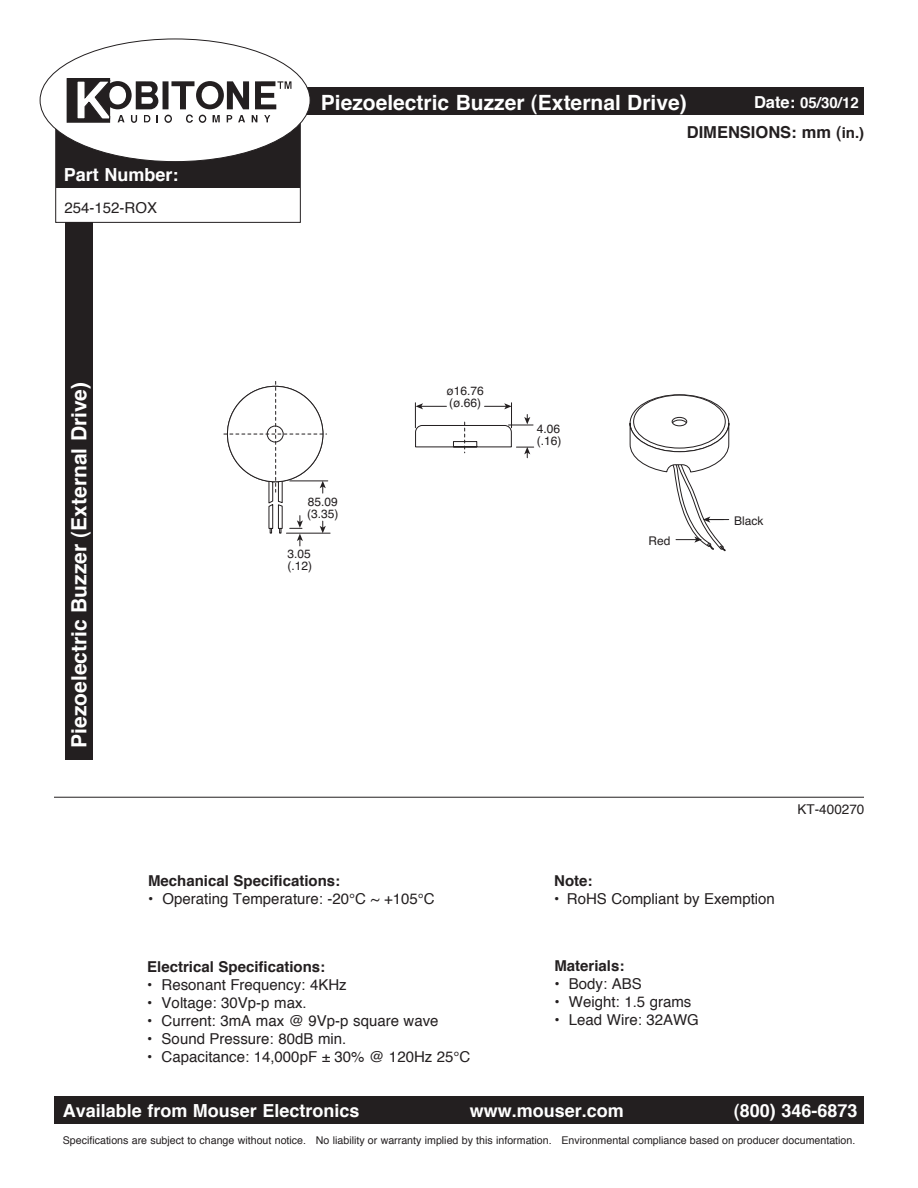
<style>
.page{position:relative;width:918px;height:1188px;background:#fff}
.page>*{position:absolute;margin:0;border:0;box-sizing:border-box;transform-origin:0 0}
.t1{font:700 21px "Helvetica";color:#fff}
.t2{font:700 18px "Helvetica";color:#fff}
.t3{font:700 16.5px "Helvetica";color:#231f20}
.t4{font:15px "Helvetica";color:#231f20}
.t5{font:700 15px "Helvetica";color:#231f20}
.t6{font:700 15px "Helvetica";color:#fff}
.t7{font:13.5px "Helvetica";color:#231f20}
.t8{font:12px/12px "Helvetica";color:#231f20}
.t9{font:10.65px "Helvetica";color:#231f20}
.s1{font-size:16.5px}
.s2{font-size:15px}
.s3{font-weight:700}
</style>
<div class="page">
<div style="left:65px;top:186px;width:28px;height:574px;background:#231f20"></div>
<div style="left:56px;top:77px;width:244px;height:145px;background:#fff"></div>
<div style="left:55px;top:77px;width:246px;height:146px;border:1px solid #231f20"></div>
<div style="left:56px;top:123px;width:244px;height:65px;background:#231f20"></div>
<div style="left:55px;top:88px;width:809px;height:27px;background:#231f20"></div>
<div style="left:54px;top:1096px;width:810px;height:28px;background:#231f20"></div>
<div style="left:40px;top:39px;width:270px;height:123px;background:#fff;border-radius:50%"></div>
<div style="left:163px;top:81px;width:6px;height:28px;background:#231f20"></div>
<svg style="left:227px;top:81px;width:22px;height:28px"></svg>
<svg style="left:255px;top:81px;width:36px;height:28px"></svg>
<div style="left:67px;top:79px;width:43px;height:43px;background:#231f20"></div>
<div style="left:67px;top:78px;width:43px;height:45px;border:1px solid #231f20"></div>
<svg style="left:76px;top:79px;width:35px;height:42px"></svg>
<div style="left:104px;top:81px;width:28px;height:28px;background:#231f20;border-radius:50%"></div>
<div style="left:109px;top:86px;width:17px;height:19px;background:#fff;border-radius:50%"></div>
<div style="left:196px;top:81px;width:28px;height:28px;background:#231f20;border-radius:50%"></div>
<div style="left:202px;top:86px;width:16px;height:19px;background:#fff;border-radius:50%"></div>
<svg style="left:136px;top:81px;width:22px;height:28px"></svg>
<svg style="left:118px;top:115px;width:7px;height:7px"></svg>
<svg style="left:238px;top:115px;width:7px;height:7px"></svg>
<svg style="left:131px;top:115px;width:6px;height:8px"></svg>
<svg style="left:213px;top:115px;width:7px;height:7px"></svg>
<svg style="left:252px;top:115px;width:5px;height:7px"></svg>
<svg style="left:264px;top:115px;width:6px;height:7px"></svg>
<svg style="left:144px;top:115px;width:6px;height:7px"></svg>
<svg style="left:199px;top:115px;width:7px;height:8px"></svg>
<svg style="left:200px;top:116px;width:5px;height:5px"></svg>
<svg style="left:227px;top:115px;width:5px;height:7px"></svg>
<svg style="left:166px;top:81px;width:28px;height:42px"></svg>
<hr style="left:54px;top:797px;width:810px;height:1px;background:#231f20">
<svg style="left:299px;top:425px;width:236px;height:122px"></svg>
<svg style="left:464px;top:422px;width:1px;height:31px"></svg>
<hr style="left:290px;top:481px;width:38px;height:1px;background:#231f20">
<hr style="left:286px;top:533px;width:44px;height:1px;background:#231f20">
<svg style="left:516px;top:447px;width:18px;height:11px"></svg>
<svg style="left:485px;top:403px;width:48px;height:25px"></svg>
<svg style="left:415px;top:403px;width:31px;height:25px"></svg>
<svg style="left:224px;top:381px;width:103px;height:165px"></svg>
<svg style="left:629px;top:394px;width:101px;height:157px"></svg>
<h1 class="t1" style="left:321px;top:86px;width:367px">Piezoelectric Buzzer (External Drive)</h1>
<p class="t6" style="left:754px;top:90px;width:106px"><span class="s1">Date:</span> 05/30/12</p>
<p class="t2" style="left:64px;top:160px;width:116px">Part Number:</p>
<p class="t4" style="left:65px;top:196px;width:94px">254-152-ROX</p>
<p class="t3" style="left:687px;top:119px;width:179px">DIMENSIONS: mm (<span class="s2">in.)</span></p>
<h1 class="t1" style="left:62px;top:748px;width:367px;rotate:-90deg">Piezoelectric Buzzer (External Drive)</h1>
<p class="t8" style="left:307px;top:496px;width:33px">85.09 (3.35)</p>
<p class="t8" style="left:287px;top:549px;width:26px">3.05 (.12)</p>
<p class="t8" style="left:446px;top:386px;width:39px">ø16.76 (ø.66)</p>
<p class="t8" style="left:537px;top:423px;width:26px">4.06 (.16)</p>
<p class="t8" style="left:649px;top:535px;width:24px">Red</p>
<p class="t8" style="left:734px;top:515px;width:31px">Black</p>
<p class="t5" style="left:148px;top:868px;width:194px">Mechanical Specifications:</p>
<p class="t4" style="left:148px;top:887px;width:288px"><span class="s3">•</span> Operating Temperature: -20°C ~ +105°C</p>
<p class="t5" style="left:147px;top:955px;width:179px">Electrical Specifications:</p>
<p class="t4" style="left:147px;top:973px;width:201px"><span class="s3">•</span> Resonant Frequency: 4KHz</p>
<p class="t4" style="left:147px;top:991px;width:161px"><span class="s3">•</span> Voltage: 30Vp-p max.</p>
<p class="t4" style="left:147px;top:1009px;width:293px"><span class="s3">•</span> Current: 3mA max @ 9Vp-p square wave</p>
<p class="t4" style="left:147px;top:1027px;width:201px"><span class="s3">•</span> Sound Pressure: 80dB min.</p>
<p class="t4" style="left:147px;top:1045px;width:325px"><span class="s3">•</span> Capacitance: 14,000pF ± 30% @ 120Hz 25°C</p>
<p class="t5" style="left:554px;top:868px;width:40px">Note:</p>
<p class="t4" style="left:554px;top:887px;width:222px"><span class="s3">•</span> RoHS Compliant by Exemption</p>
<p class="t5" style="left:554px;top:954px;width:72px">Materials:</p>
<p class="t4" style="left:554px;top:972px;width:89px">• Body: ABS</p>
<p class="t4" style="left:554px;top:990px;width:138px">• Weight: 1.5 grams</p>
<p class="t4" style="left:554px;top:1008px;width:146px"><span class="s3">•</span> Lead Wire: 32AWG</p>
<p class="t7" style="left:798px;top:799px;width:68px">KT-400270</p>
<p class="t2" style="left:63px;top:1096px;width:298px">Available from Mouser Electronics</p>
<p class="t2" style="left:470px;top:1096px;width:156px">www.mouser.com</p>
<p class="t2" style="left:734px;top:1096px;width:125px">(800) 346-6873</p>
<p class="t9" style="left:63px;top:1132px;width:794px">Specifications are subject to change without notice. No liability or warranty implied by this information. Environmental compliance based on producer documentation.</p>
</div>
